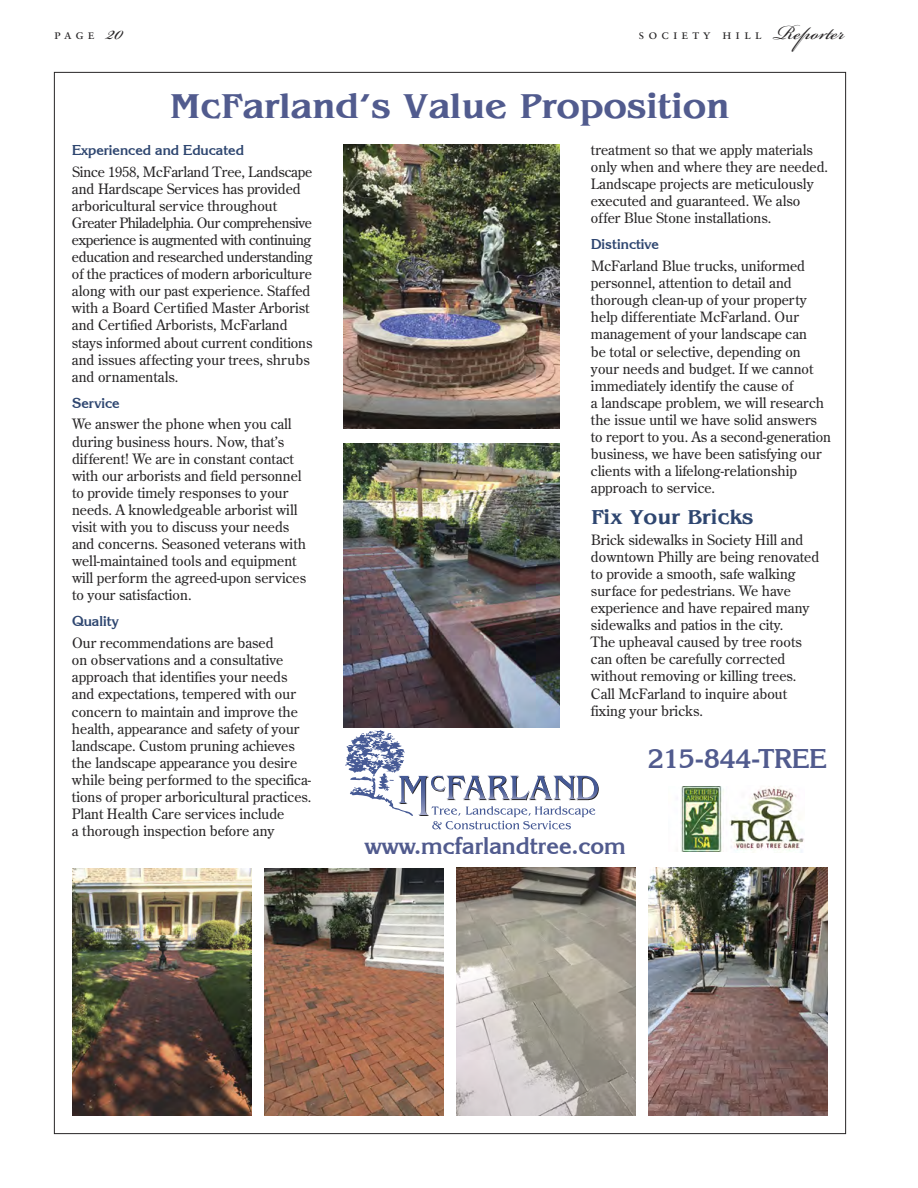
<style>
.page{position:relative;width:918px;height:1188px;background:#fff}
.page>*{position:absolute;margin:0;border:0;box-sizing:border-box;transform-origin:0 0}
.t1{font:700 36px "Benguiat";color:#515b8e}
.t2{font:31.5px "Bickham Script Pro";color:#272526}
.t3{font:700 27px "Korinna IT Cby BT";color:#515b8e}
.t4{font:700 24px "Korinna IT Cby BT";color:#515b8e}
.t5{font:700 21px "Benguiat";color:#2e4670}
.t6{font:14.25px/17.1px "Century Old Style";color:#272526}
.t7{font:700 14.25px "Korinna IT Cby BT";color:#2e4670}
.t8{font:13.5px "Sabon Roman SC";letter-spacing:.3em;color:#272526}
</style>
<div class="page">
<img style="left:680px;top:786px;width:44px;height:66px">
<img style="left:729px;top:786px;width:75px;height:67px">
<svg style="left:345px;top:730px;width:254px;height:99px"></svg>
<img style="left:264px;top:868px;width:180px;height:248px">
<img style="left:344px;top:444px;width:216px;height:283px">
<img style="left:344px;top:144px;width:215px;height:284px">
<img style="left:456px;top:868px;width:180px;height:248px">
<img style="left:648px;top:868px;width:180px;height:248px">
<img style="left:72px;top:869px;width:180px;height:247px">
<p class="t8" style="left:54px;top:29px;width:42px">page</p>
<p class="t2" style="left:107px;top:10px;width:18px">20</p>
<p class="t8" style="left:638px;top:29px;width:125px">society hill</p>
<p class="t2" style="left:773px;top:10px;width:73px">Reporter</p>
<p class="t1" style="left:170px;top:92px;width:561px">McFarland’s Value Proposition</p>
<p class="t7" style="left:72px;top:141px;width:174px">Experienced and Educated</p>
<p class="t6" style="left:72px;top:164px;width:242px">Since 1958, McFarland Tree, Landscape and Hardscape Services has provided arbori cultural service throughout Greater Philadelphia. Our comprehensive experience is augmented with continuing education and researched understanding of the practices of modern arboriculture along with our past experience. Staffed with a Board Certified Master Arborist and Certified Arborists, McFarland stays informed about current conditions and issues affecting your trees, shrubs and ornamentals.</p>
<p class="t7" style="left:72px;top:394px;width:49px">Service</p>
<p class="t6" style="left:72px;top:417px;width:236px">We answer the phone when you call during business hours. Now, that’s different! We are in constant contact with our arborists and field personnel to provide timely responses to your needs. A knowledgeable arborist will visit with you to discuss your needs and concerns. Seasoned veterans with well-maintained tools and equipment will perform the agreed-upon services to your satisfaction.</p>
<p class="t7" style="left:72px;top:613px;width:48px">Quality</p>
<p class="t6" style="left:72px;top:635px;width:241px">Our recommendations are based<br>on observations and a consultative approach that identifies your needs and expectations, tempered with our concern to maintain and improve the health, appearance and safety of your landscape. Custom pruning achieves the landscape appearance you desire while being performed to the specifica&shy;tions of proper arboricultural practices.<br>Plant Health Care services include<br>a thorough inspection before any</p>
<p class="t6" style="left:591px;top:142px;width:239px">treatment so that we apply materials only when and where they are needed.<br>Landscape projects are meticulously executed and guaranteed. We also offer Blue Stone installations.</p>
<p class="t7" style="left:591px;top:236px;width:70px">Distinctive</p>
<p class="t6" style="left:591px;top:258px;width:216px">McFarland Blue trucks, uniformed</p>
<p class="t6" style="left:591px;top:275px;width:202px">personnel, attention to detail and</p>
<p class="t6" style="left:591px;top:293px;width:218px">thorough clean-up of your property</p>
<p class="t6" style="left:591px;top:310px;width:210px">help differentiate McFarland. Our</p>
<p class="t6" style="left:591px;top:327px;width:218px">management of your landscape can</p>
<p class="t6" style="left:591px;top:344px;width:211px">be total or selective, depending on</p>
<p class="t6" style="left:591px;top:361px;width:224px">your needs and budget. If we cannot</p>
<p class="t6" style="left:591px;top:378px;width:242px">immediately identify the cause of<br>a landscape problem, we will research the issue until we have solid answers to report to you. As a second-generation</p>
<p class="t6" style="left:591px;top:446px;width:232px">business, we have been satisfying our</p>
<p class="t6" style="left:591px;top:464px;width:208px">clients with a lifelong-relationship</p>
<p class="t6" style="left:591px;top:481px;width:126px">approach to service.</p>
<p class="t5" style="left:591px;top:508px;width:164px">Fix Your Bricks</p>
<p class="t6" style="left:591px;top:532px;width:214px">Brick sidewalks in Society Hill and</p>
<p class="t6" style="left:591px;top:549px;width:230px">downtown Philly are being renovated</p>
<p class="t6" style="left:591px;top:566px;width:206px">to provide a smooth, safe walking</p>
<p class="t6" style="left:591px;top:583px;width:201px">surface for pedestrians. We have</p>
<p class="t6" style="left:591px;top:600px;width:220px">experience and have repaired many</p>
<p class="t6" style="left:591px;top:617px;width:194px">sidewalks and patios in the city.</p>
<p class="t6" style="left:591px;top:635px;width:212px">The upheaval caused by tree roots</p>
<p class="t6" style="left:591px;top:652px;width:196px">can often be carefully corrected</p>
<p class="t6" style="left:591px;top:669px;width:207px">without removing or killing trees.</p>
<p class="t6" style="left:591px;top:686px;width:198px">Call McFarland to inquire about</p>
<p class="t6" style="left:591px;top:703px;width:113px">fixing your bricks.</p>
<p class="t3" style="left:648px;top:742px;width:180px">215-844-TREE</p>
<p class="t4" style="left:365px;top:831px;width:263px">www.mcfarlandtree.com</p>
</div>
